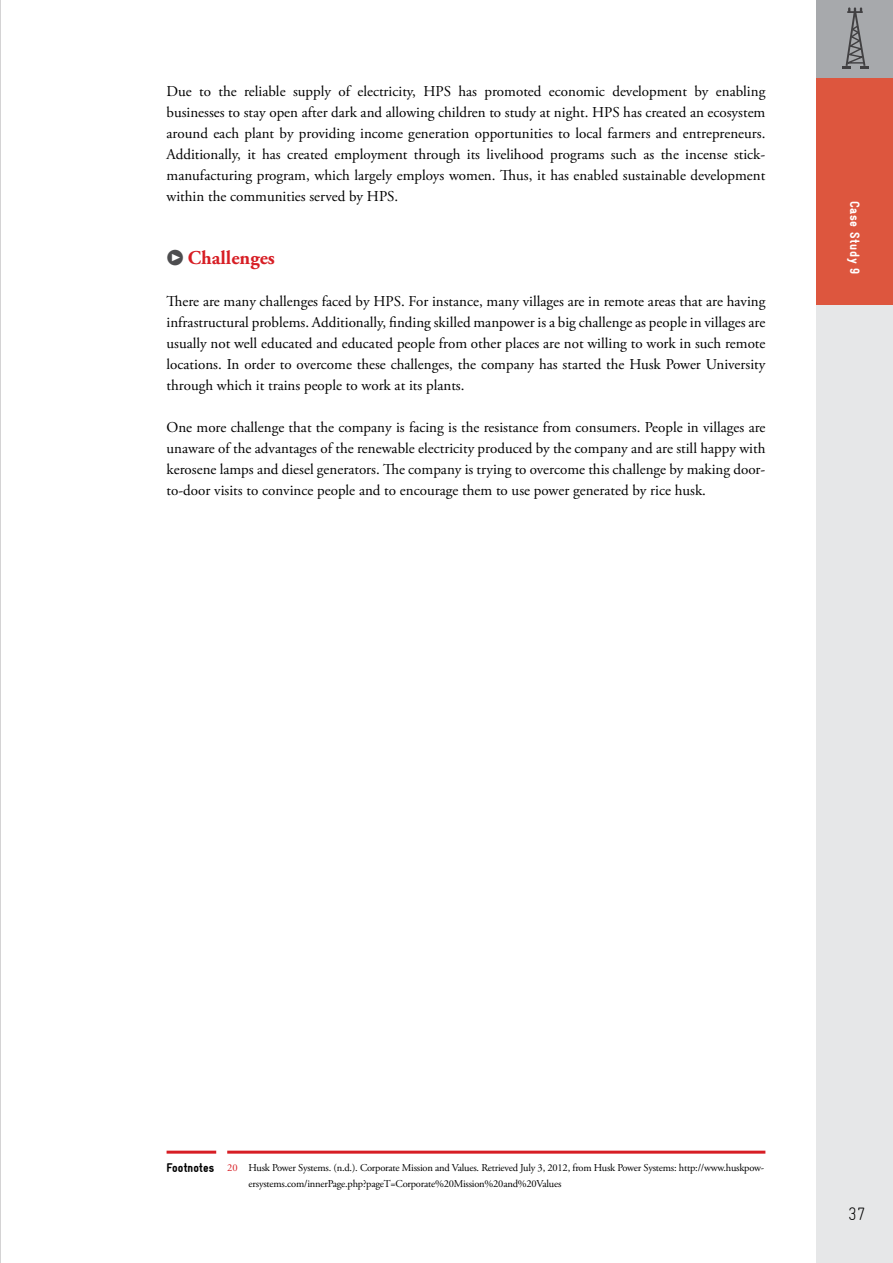
<style>
.page{position:relative;width:893px;height:1263px;background:#fff}
.page>*{position:absolute;margin:0;border:0;box-sizing:border-box;transform-origin:0 0}
.t1{font:700 19.5px "Adobe Garamond Pro";color:#d71d24}
.t2{font:300 condensed 18px "Gravur";color:#000}
.t3{font:15px/21px "Adobe Garamond Pro";color:#000;text-align:justify}
.t4{font:900 condensed 13.5px "Gravur";letter-spacing:.05em;color:#fff}
.t5{font:10.5px/15.8px "Adobe Garamond Pro";letter-spacing:-.02em;color:#000}
.s1{font-family:"Meta OT";font-weight:400;font-size:21px;color:#4d4d4f}
.s2{font-family:"Gravur";font-weight:900;font-stretch:condensed;font-size:12.75px}
.s3{color:#d71d24}
</style>
<div class="page">
<div style="left:817px;top:78px;width:76px;height:1185px;background:#e6e7e8"></div>
<div style="left:817px;top:77px;width:76px;height:227px;background:#dd563e"></div>
<hr style="left:0;top:0;width:1px;height:1263px;background:#aaa8aa">
<hr style="left:167px;top:1151px;width:49px;height:3px;background:#d71d24">
<hr style="left:227px;top:1151px;width:538px;height:3px;background:#d71d24">
<div style="left:817px;top:0;width:76px;height:77px;background:#a7a9ac"></div>
<svg style="left:842px;top:7px;width:27px;height:61px"></svg>
<p class="t3" style="left:167px;top:81px;width:600px">Due to the reliable supply of electricity, HPS has promoted economic development by enabling businesses to stay open after dark and allowing children to study at night. HPS has created an ecosystem around each plant by providing income generation opportunities to local farmers and entrepreneurs.<br>Additionally, it has created employment through its livelihood programs such as the incense stick&shy;manufacturing program, which largely employs women. Thus, it has enabled sustainable development within the communities served by HPS.</p>
<h1 class="t1" style="left:167px;top:246px;width:110px"><span class="s1">•</span> Challenges</h1>
<p class="t3" style="left:167px;top:291px;width:600px">There are many challenges faced by HPS. For instance, many villages are in remote areas that are having infrastructural problems. Additionally, finding skilled manpower is a big challenge as people in villages are usually not well educated and educated people from other places are not willing to work in such remote locations. In order to overcome these challenges, the company has started the Husk Power University through which it trains people to work at its plants.</p>
<p class="t3" style="left:167px;top:417px;width:600px">One more challenge that the company is facing is the resistance from consumers. People in villages are unaware of the advantages of the renewable electricity produced by the company and are still happy with kerosene lamps and diesel generators. The company is trying to overcome this challenge by making door&shy;to-door visits to convince people and to encourage them to use power generated by rice husk.</p>
<p class="t4" style="left:862px;top:201px;width:75px;rotate:90deg">Case Study 9</p>
<p class="t5" style="left:249px;top:1160px;width:517px;text-indent:-82px"><span class="s2">Footnotes</span> <span class="s3">20</span> Husk Power Systems. (n.d.). Corporate Mission and Values. Retrieved July 3, 2012, from Husk Power Systems: http://www.huskpow&shy;ersystems.com/innerPage.php?pageT=Corporate%20Mission%20and%20Values</p>
<p class="t2" style="left:848px;top:1204px;width:20px">37</p>
</div>
